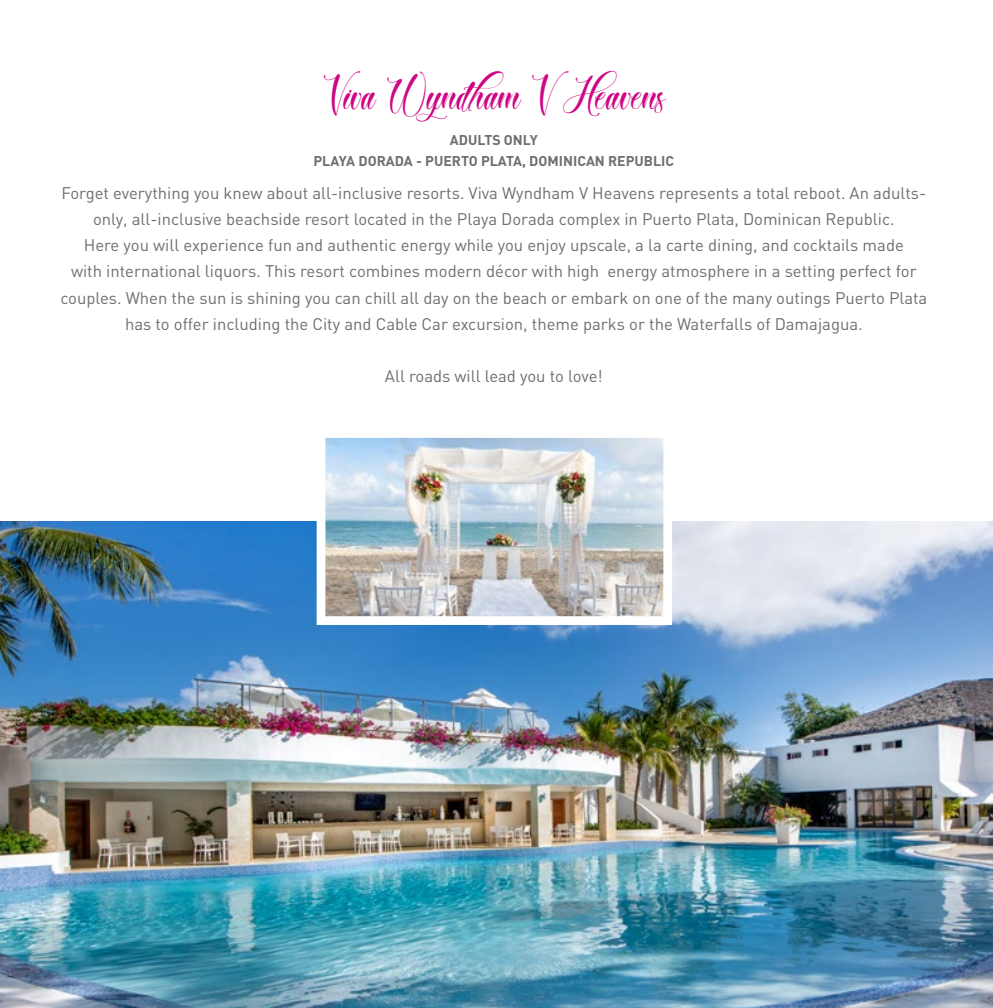
<style>
.page{position:relative;width:993px;height:1008px;background:#fff}
.page>*{position:absolute;margin:0;border:0;box-sizing:border-box;transform-origin:0 0}
.t1{font:42px "Broken Heart";color:#cd0785}
.t2{font:16.62px/26.2px "DIN";color:#6d6e71;text-align:center}
.t3{font:700 14px "DIN";color:#6d6e71}
</style>
<div class="page">
<img style="left:0;top:521px;width:992px;height:486px">
<img style="left:326px;top:439px;width:336px;height:175px">
<div style="left:316px;top:429px;width:356px;height:195px;border:9px solid #fff"></div>
<h1 class="t1" style="left:322px;top:70px;width:343px">Viva Wyndham V Heavens</h1>
<p class="t3" style="left:449px;top:131px;width:89px">ADULTS ONLY</p>
<p class="t3" style="left:313px;top:152px;width:362px">PLAYA DORADA - PUERTO PLATA, DOMINICAN REPUBLIC</p>
<p class="t2" style="left:60px;top:179px;width:868px">Forget everything you knew about all-inclusive resorts. Viva Wyndham V Heavens represents a total reboot. An adults&shy;only, all-inclusive beachside resort located in the Playa Dorada complex in Puerto Plata, Dominican Republic.<br>Here you will experience fun and authentic energy while you enjoy upscale, a la carte dining, and cocktails made<br>with international liquors. This resort combines modern décor with high energy atmosphere in a setting perfect for couples. When the sun is shining you can chill all day on the beach or embark on one of the many outings Puerto Plata has to offer including the City and Cable Car excursion, theme parks or the Waterfalls of Damajagua.</p>
<p class="t2" style="left:385px;top:363px;width:219px">All roads will lead you to love!</p>
</div>
